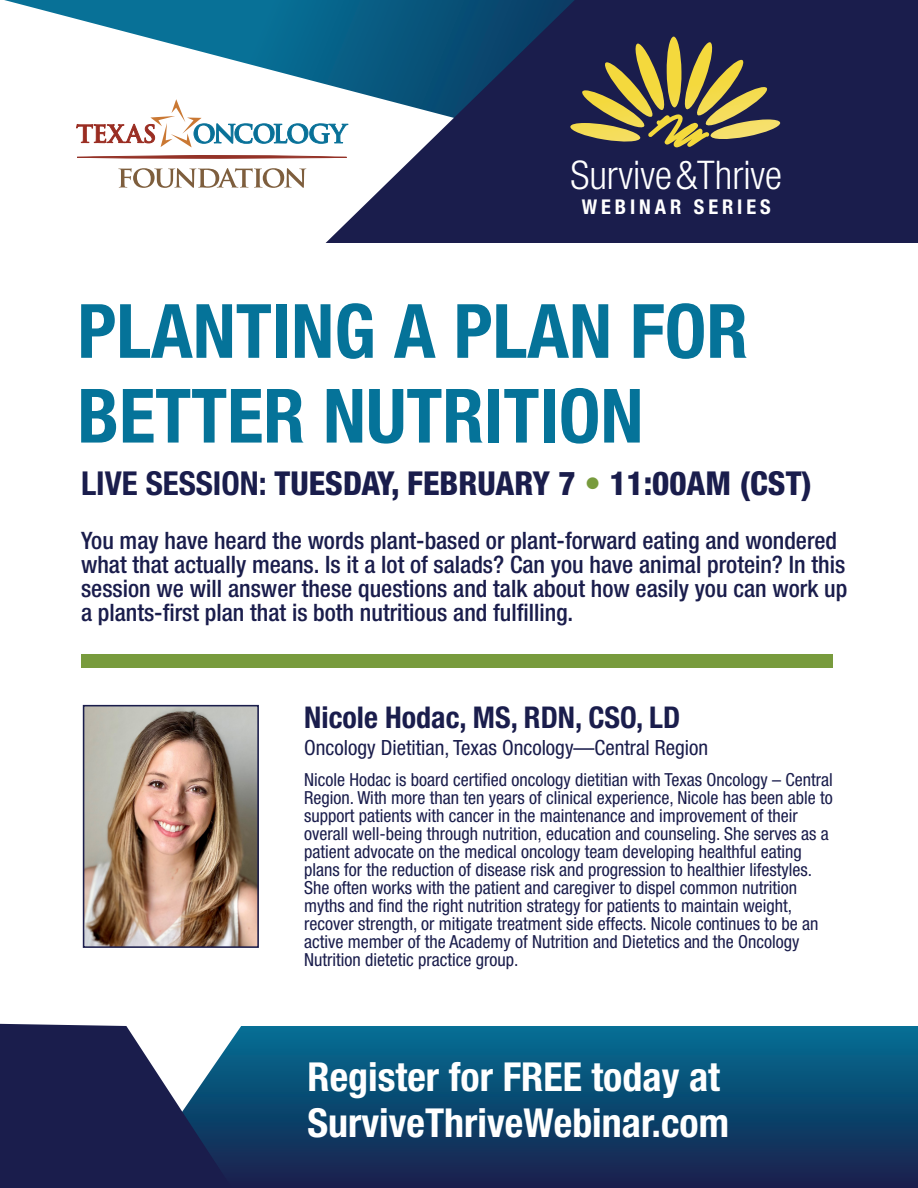
<style>
.page{position:relative;width:918px;height:1188px;background:#fff}
.page>*{position:absolute;margin:0;border:0;box-sizing:border-box;transform-origin:0 0}
.t1{font:700 condensed 75px/84.8px "Helvetica Neue";color:#057399}
.t2{font:700 condensed 39.9px/45.5px "Helvetica Neue";color:#fff}
.t3{font:300 condensed 39.6px "Helvetica Neue";color:#fff}
.t4{font:800 condensed 33px "Helvetica Neue";color:#1a1d4c}
.t5{font:700 condensed 30px "Helvetica Neue";color:#1a1d4c}
.t6{font:500 condensed 24px/24px "Helvetica Neue";color:#1a1d4c}
.t7{font:condensed 21px "Helvetica Neue";color:#1a1d4c}
.t8{font:700 condensed 20.4px "Helvetica Neue";letter-spacing:.19em;color:#fff}
.t9{font:condensed 18px/18px "Helvetica Neue";color:#1a1d4c}
.s1{font-weight:700}
.s2{color:#789b3d}
</style>
<div class="page">
<svg style="left:4px;top:0;width:322px;height:169px"></svg>
<svg style="left:77px;top:153px;width:249px;height:7px"></svg>
<svg style="left:76px;top:99px;width:250px;height:48px"></svg>
<svg style="left:118px;top:168px;width:188px;height:20px"></svg>
<svg style="left:326px;top:0;width:592px;height:243px;background:#293862"></svg>
<svg style="left:570px;top:37px;width:211px;height:110px;background:#67604b"></svg>
<svg style="left:651px;top:158px;width:43px;height:1px"></svg>
<div style="left:0;top:1026px;width:918px;height:162px;background:linear-gradient(to bottom,#026f94,#181f4b)"></div>
<svg style="left:0;top:1024px;width:242px;height:164px;background:#364068"></svg>
<div style="left:81px;top:655px;width:752px;height:13px;background:#789b3d"></div>
<img style="left:86px;top:708px;width:170px;height:237px">
<div style="left:83px;top:705px;width:176px;height:243px;border:2px solid #1a1d4c"></div>
<p class="t3" style="left:570px;top:152px;width:213px">Survive&amp;Thrive</p>
<p class="t8" style="left:582px;top:195px;width:190px">WEBINAR SERIES</p>
<p class="t1" style="left:77px;top:288px;width:672px">PLANTING A PLAN FOR<br>BETTER NUTRITION</p>
<p class="t4" style="left:81px;top:462px;width:732px"><span class="s1">LIVE SESSION:</span> TUESDAY, FEBRUARY 7 <span class="s2">•</span> 11:00AM (CST)</p>
<p class="t6" style="left:81px;top:528px;width:768px">You may have heard the words plant-based or plant-forward eating and wondered what that actually means. Is it a lot of salads? Can you have animal protein? In this session we will answer these questions and talk about how easily you can work up a plants-first plan that is both nutritious and fulfilling.</p>
<p class="t5" style="left:304px;top:699px;width:378px">Nicole Hodac, MS, RDN, CSO, LD</p>
<p class="t7" style="left:304px;top:735px;width:405px">Oncology Dietitian, Texas Oncology—Central Region</p>
<p class="t9" style="left:304px;top:771px;width:530px">Nicole Hodac is board certified oncology dietitian with Texas Oncology – Central Region. With more than ten years of clinical experience, Nicole has been able to support patients with cancer in the maintenance and improvement of their overall well-being through nutrition, education and counseling. She serves as a patient advocate on the medical oncology team developing healthful eating plans for the reduction of disease risk and progression to healthier lifestyles.<br>She often works with the patient and caregiver to dispel common nutrition myths and find the right nutrition strategy for patients to maintain weight, recover strength, or mitigate treatment side effects. Nicole continues to be an active member of the Academy of Nutrition and Dietetics and the Oncology Nutrition dietetic practice group.</p>
<p class="t2" style="left:307px;top:1054px;width:423px">Register for FREE today at<br>SurviveThriveWebinar.com</p>
</div>
